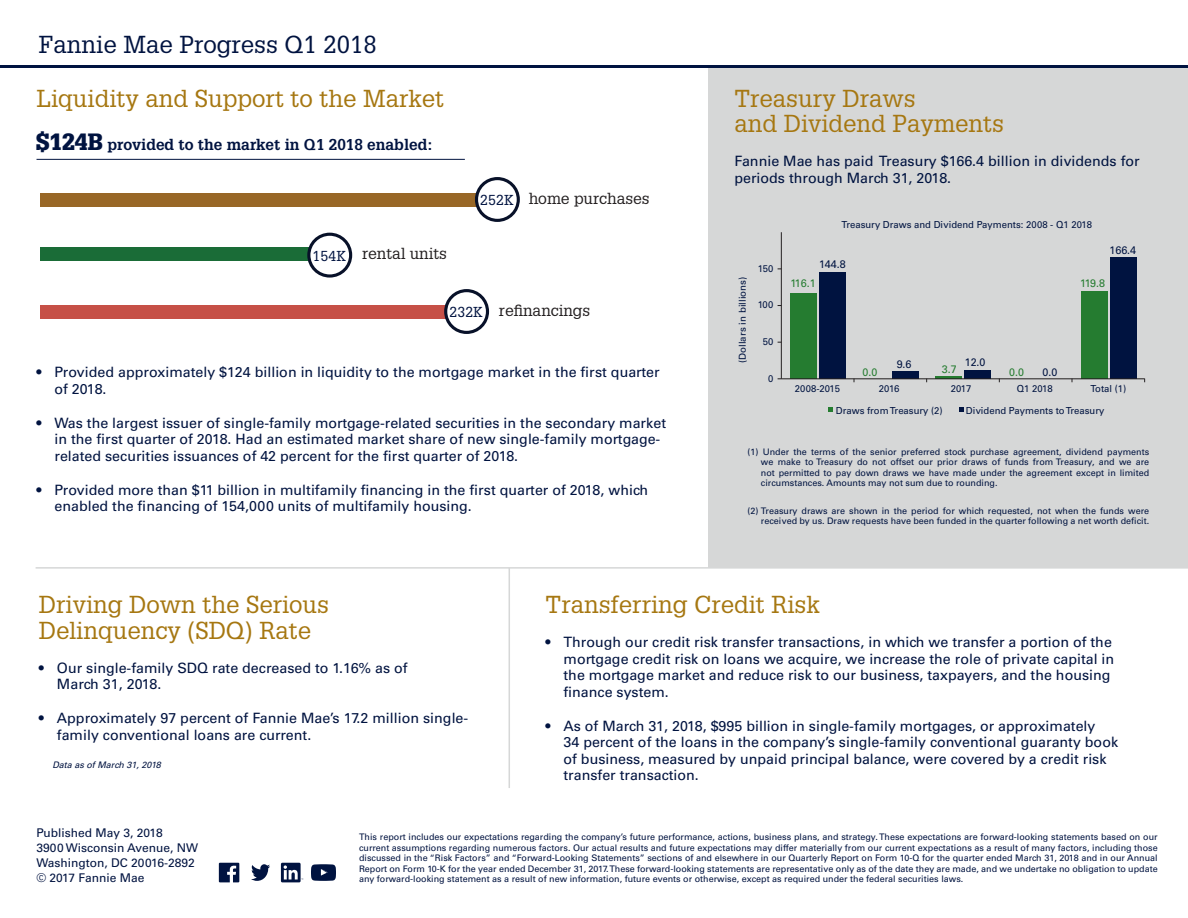
<style>
.page{position:relative;width:1188px;height:918px;background:#fff}
.page>*{position:absolute;margin:0;border:0;box-sizing:border-box;transform-origin:0 0}
.t1{font:24px/25.5px "Glypha LT Std";color:#a67711}
.t2{font:24px "Glypha LT Std";color:#001340}
.t3{font:15.6px "Glypha LT Std";color:#231f20}
.t4{font:700 15.3px "Glypha LT Std";color:#001340}
.t5{font:14.25px/16.5px "Univers LT Std";color:#001340}
.t6{font:14.1px "Glypha LT Std";letter-spacing:.01em;color:#001340}
.t7{font:12px/15px "Univers LT Std";color:#001340}
.t8{font:10.95px "Univers LT Std";letter-spacing:-.015em;color:#001340}
.t9{font:10.95px "Univers LT Std";letter-spacing:-.1em;color:#257c30}
.t10{font:9.75px "Univers LT Std";color:#001340}
.t11{font:9.45px "Univers LT Std";color:#001340}
.t12{font:9px/10.5px "Univers LT Std";color:#001340;text-align:justify}
.t13{font:italic 9px "Univers LT Std";color:#001340}
.s1{font-weight:900;font-size:23.1px}
</style>
<div class="page">
<div style="left:708px;top:66px;width:480px;height:502px;background:#d6d7d7"></div>
<hr style="left:0;top:65px;width:1188px;height:3px;background:#001340">
<svg style="left:959px;top:408px;width:5px;height:4px"></svg>
<svg style="left:828px;top:408px;width:5px;height:4px"></svg>
<hr style="left:781px;top:232px;width:1px;height:147px;background:#231f20">
<div style="left:820px;top:273px;width:26px;height:106px;background:#001340"></div>
<div style="left:892px;top:372px;width:26px;height:7px;background:#001340"></div>
<div style="left:965px;top:370px;width:26px;height:9px;background:#001340"></div>
<div style="left:1110px;top:257px;width:26px;height:122px;background:#001340"></div>
<div style="left:790px;top:294px;width:27px;height:85px;background:#257c30"></div>
<hr style="left:936px;top:376px;width:26px;height:3px;background:#257c30">
<div style="left:1081px;top:291px;width:26px;height:88px;background:#257c30"></div>
<hr style="left:781px;top:379px;width:364px;height:1px;background:#231f20">
<div style="left:40px;top:193px;width:440px;height:13px;background:#986727"></div>
<div style="left:40px;top:305px;width:407px;height:14px;background:#c65047"></div>
<div style="left:40px;top:247px;width:275px;height:14px;background:#1a6c37"></div>
<div style="left:477px;top:179px;width:41px;height:41px;background:#fff;border-radius:50%"></div>
<div style="left:475px;top:177px;width:45px;height:45px;border:3px solid #081129;border-radius:50%"></div>
<div style="left:309px;top:234px;width:42px;height:42px;background:#fff;border-radius:50%"></div>
<div style="left:307px;top:233px;width:45px;height:45px;border:3px solid #081129;border-radius:50%"></div>
<div style="left:444px;top:289px;width:45px;height:45px;border:3px solid #081129;border-radius:50%"></div>
<hr style="left:37px;top:159px;width:428px;height:1px;background:#001340">
<svg style="left:219px;top:863px;width:20px;height:19px"></svg>
<svg style="left:311px;top:864px;width:25px;height:17px"></svg>
<svg style="left:251px;top:864px;width:19px;height:17px"></svg>
<svg style="left:281px;top:863px;width:22px;height:19px"></svg>
<hr style="left:36px;top:567px;width:1152px;height:2px;background:#d6d7d7">
<hr style="left:509px;top:568px;width:1px;height:220px;background:#d6d7d7">
<h1 class="t2" style="left:39px;top:30px;width:339px">Fannie Mae Progress Q1 2018</h1>
<h1 class="t1" style="left:37px;top:85px;width:409px">Liquidity and Support to the Market</h1>
<h3 class="t4" style="left:37px;top:135px;width:397px"><span class="s1">$124B</span> provided to the market in Q1 2018 enabled:</h3>
<h3 class="t6" style="left:313px;top:247px;width:35px">154K</h3>
<h2 class="t3" style="left:362px;top:244px;width:87px">rental units</h2>
<h3 class="t6" style="left:480px;top:191px;width:35px">252K</h3>
<h2 class="t3" style="left:529px;top:189px;width:123px">home purchases</h2>
<h3 class="t6" style="left:449px;top:303px;width:35px">232K</h3>
<h2 class="t3" style="left:499px;top:302px;width:93px">refinancings</h2>
<h3 class="t5" style="left:55px;top:364px;width:607px;text-indent:-18px">• Provided approximately $124 billion in liquidity to the mortgage market in the first quarter of 2018.</h3>
<p class="t5" style="left:55px;top:415px;width:613px;text-indent:-18px">• Was the largest issuer of single-family mortgage-related securities in the secondary market in the first quarter of 2018. Had an estimated market share of new single-family mortgage&shy;related securities issuances of 42 percent for the first quarter of 2018.</p>
<h3 class="t5" style="left:55px;top:482px;width:595px;text-indent:-18px">• Provided more than $11 billion in multifamily financing in the first quarter of 2018, which enabled the financing of 154,000 units of multifamily housing.</h3>
<h1 class="t1" style="left:734px;top:85px;width:271px">Treasury Draws<br>and Dividend Payments</h1>
<h3 class="t5" style="left:734px;top:153px;width:407px">Fannie Mae has paid Treasury $166.4 billion in dividends for periods through March 31, 2018.</h3>
<p class="t11" style="left:737px;top:363px;width:88px;rotate:-90deg">(Dollars in billions)</p>
<p class="t10" style="left:758px;top:262px;width:17px">150</p>
<p class="t10" style="left:758px;top:299px;width:17px">100</p>
<p class="t10" style="left:763px;top:336px;width:12px">50</p>
<p class="t10" style="left:768px;top:372px;width:7px">0</p>
<p class="t10" style="left:842px;top:218px;width:252px">Treasury Draws and Dividend Payments: 2008 - Q1 2018</p>
<p class="t8" style="left:819px;top:258px;width:28px">144.8</p>
<p class="t8" style="left:1110px;top:244px;width:28px">166.4</p>
<p class="t9" style="left:790px;top:277px;width:27px">116.1</p>
<p class="t9" style="left:1080px;top:276px;width:26px">119.8</p>
<p class="t10" style="left:795px;top:383px;width:47px">2008-2015</p>
<p class="t9" style="left:863px;top:365px;width:16px">0.0</p>
<p class="t8" style="left:897px;top:358px;width:16px">9.6</p>
<p class="t9" style="left:942px;top:362px;width:16px">3.7</p>
<p class="t8" style="left:965px;top:356px;width:22px">12.0</p>
<p class="t9" style="left:1009px;top:365px;width:16px">0.0</p>
<p class="t8" style="left:1043px;top:365px;width:16px">0.0</p>
<p class="t10" style="left:879px;top:383px;width:22px">2016</p>
<p class="t10" style="left:951px;top:383px;width:22px">2017</p>
<p class="t10" style="left:1017px;top:383px;width:37px">Q1 2018</p>
<p class="t10" style="left:1091px;top:383px;width:37px">Total (1)</p>
<p class="t10" style="left:836px;top:404px;width:108px">Draws from Treasury (2)</p>
<p class="t10" style="left:966px;top:404px;width:140px">Dividend Payments to Treasury</p>
<p class="t12" style="left:761px;top:446px;width:390px;text-indent:-14px">(1) Under the terms of the senior preferred stock purchase agreement, dividend payments we make to Treasury do not offset our prior draws of funds from Treasury, and we are not permitted to pay down draws we have made under the agreement except in limited circumstances. Amounts may not sum due to rounding.</p>
<p class="t12" style="left:747px;top:505px;width:403px;text-align:right">(2) Treasury draws are shown in the period for which requested, not when the funds were received by us. Draw requests have been funded in the quarter following a net worth deficit.</p>
<h1 class="t1" style="left:39px;top:592px;width:292px">Driving Down the Serious<br>Delinquency (SDQ) Rate</h1>
<h3 class="t5" style="left:57px;top:660px;width:352px;text-indent:-18px">• Our single-family SDQ rate decreased to 1.16% as of<br>March 31, 2018.</h3>
<h3 class="t5" style="left:57px;top:710px;width:413px;text-indent:-18px">• Approximately 97 percent of Fannie Mae’s 17.2 million single&shy;family conventional loans are current.</h3>
<p class="t13" style="left:52px;top:759px;width:110px">Data as of March 31, 2018</p>
<h1 class="t1" style="left:546px;top:592px;width:276px">Transferring Credit Risk</h1>
<p class="t5" style="left:564px;top:634px;width:552px;text-indent:-18px">• Through our credit risk transfer transactions, in which we transfer a portion of the mortgage credit risk on loans we acquire, we increase the role of private capital in the mortgage market and reduce risk to our business, taxpayers, and the housing finance system.</p>
<p class="t5" style="left:564px;top:718px;width:556px;text-indent:-18px">• As of March 31, 2018, $995 billion in single-family mortgages, or approximately<br>34 percent of the loans in the company’s single-family conventional guaranty book of business, measured by unpaid principal balance, were covered by a credit risk transfer transaction.</p>
<h3 class="t7" style="left:37px;top:826px;width:163px">Published May 3, 2018<br>3900 Wisconsin Avenue, NW<br>Washington, DC 20016-2892 © 2017 Fannie Mae</h3>
<p class="t12" style="left:359px;top:832px;width:800px">This report includes our expectations regarding the company’s future performance, actions, business plans, and strategy. These expectations are forward-looking statements based on our current assumptions regarding numerous factors. Our actual results and future expectations may differ materially from our current expectations as a result of many factors, including those discussed in the “Risk Factors” and “Forward-Looking Statements” sections of and elsewhere in our Quarterly Report on Form 10-Q for the quarter ended March 31, 2018 and in our Annual Report on Form 10-K for the year ended December 31, 2017. These forward-looking statements are representative only as of the date they are made, and we undertake no obligation to update any forward-looking statement as a result of new information, future events or otherwise, except as required under the federal securities laws.</p>
</div>
